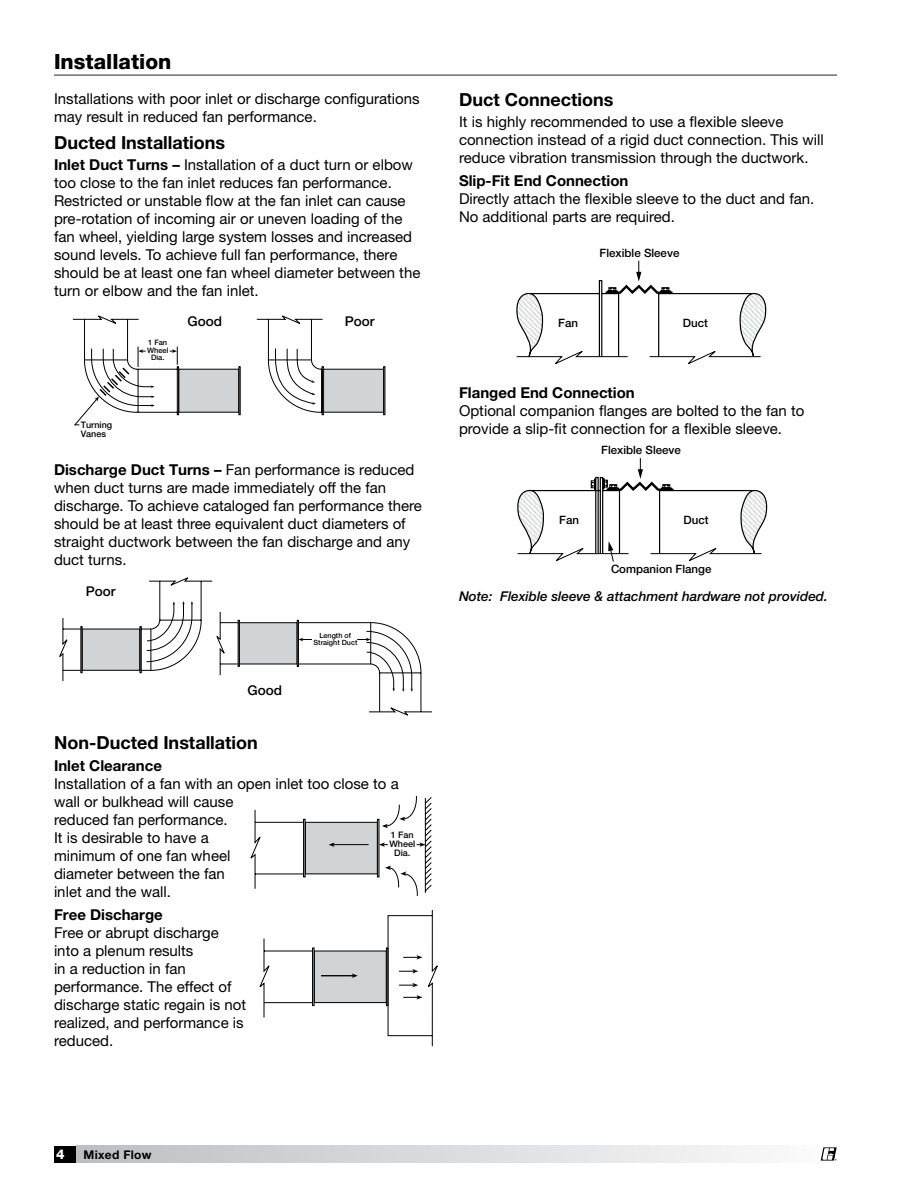
<style>
.page{position:relative;width:918px;height:1188px;background:#fff}
.page>*{position:absolute;margin:0;border:0;box-sizing:border-box;transform-origin:0 0}
.t1{font:800 21px "Helvetica Neue LT Std";color:#000}
.t2{font:700 18px "Helvetica Neue LT Std";color:#000}
.t3{font:500 18px "Helvetica Neue LT Std";color:#000}
.t4{font:500 17.25px "Helvetica Neue LT Std";color:#000}
.t5{font:15px/18px "Helvetica Neue LT Std";color:#000}
.t6{font:700 15px "Helvetica Neue LT Std";color:#000}
.t7{font:italic 500 13.5px "Helvetica Neue LT Std";color:#000}
.t8{font:500 13.5px "Helvetica Neue LT Std";color:#000}
.t9{font:800 13.5px "Helvetica Neue LT Std";color:#fff}
.t10{font:700 12px "Helvetica Neue LT Std";letter-spacing:.025em;color:#000}
.t11{font:500 11.55px "Helvetica Neue LT Std";color:#000}
.t12{font:500 9px/9px "Helvetica Neue LT Std";color:#000}
.t13{font:500 7.5px/7.5px "Helvetica Neue LT Std";color:#000;text-align:center}
.t14{font:500 7.2px/14.4px "Helvetica Neue LT Std";color:#000;text-align:center}
.s1{font-weight:700}
</style>
<div class="page">
<div style="left:54px;top:1146px;width:32px;height:17px;background:#000"></div>
<div style="left:77px;top:1146px;width:760px;height:17px;background:linear-gradient(to right,#bcbec1,#fcfcfc)"></div>
<svg style="left:821px;top:1147px;width:16px;height:14px"></svg>
<svg style="left:516px;top:261px;width:251px;height:103px"></svg>
<svg style="left:517px;top:458px;width:250px;height:104px"></svg>
<div style="left:178px;top:369px;width:61px;height:44px;background:#d1d3d4"></div>
<div style="left:238px;top:366px;width:3px;height:49px;border:1px solid #000"></div>
<div style="left:323px;top:369px;width:61px;height:44px;background:#d1d3d4"></div>
<div style="left:383px;top:366px;width:2px;height:49px;background:#d1d3d4;border:1px solid #000"></div>
<svg style="left:256px;top:315px;width:68px;height:100px"></svg>
<svg style="left:73px;top:315px;width:106px;height:111px"></svg>
<hr style="left:54px;top:74px;width:783px;height:2px;background:#6d6e71">
<svg style="left:59px;top:577px;width:373px;height:139px"></svg>
<svg style="left:259px;top:910px;width:179px;height:136px"></svg>
<div style="left:305px;top:822px;width:72px;height:52px;background:#d1d3d4"></div>
<div style="left:305px;top:822px;width:73px;height:52px;border:1px solid #000"></div>
<div style="left:377px;top:819px;width:2px;height:58px;border:1px solid #000"></div>
<svg style="left:250px;top:809px;width:56px;height:80px"></svg>
<hr style="left:333px;top:844px;width:36px;height:1px;background:#000">
<svg style="left:329px;top:842px;width:6px;height:5px"></svg>
<svg style="left:379px;top:796px;width:53px;height:101px"></svg>
<h1 class="t1" style="left:54px;top:49px;width:119px">Installation</h1>
<p class="t5" style="left:54px;top:89px;width:367px">Installations with poor inlet or discharge configurations may result in reduced fan performance.</p>
<p class="t2" style="left:54px;top:131px;width:173px">Ducted Installations</p>
<p class="t5" style="left:54px;top:155px;width:368px"><span class="s1">Inlet Duct Turns –</span> Installation of a duct turn or elbow too close to the fan inlet reduces fan performance.<br>Restricted or unstable flow at the fan inlet can cause pre-rotation of incoming air or uneven loading of the fan wheel, yielding large system losses and increased sound levels. To achieve full fan performance, there should be at least one fan wheel diameter between the turn or elbow and the fan inlet.</p>
<p class="t13" style="left:379px;top:93px;width:47px">Straight Duct</p>
<p class="t3" style="left:313px;top:181px;width:48px">Good</p>
<p class="t12" style="left:81px;top:420px;width:33px">Turning<br>Vanes</p>
<p class="t13" style="left:147px;top:339px;width:23px">1 Fan<br>Wheel<br>Dia.</p>
<p class="t8" style="left:188px;top:313px;width:36px">Good</p>
<p class="t8" style="left:345px;top:313px;width:31px">Poor</p>
<p class="t5" style="left:54px;top:461px;width:369px"><span class="s1">Discharge Duct Turns –</span> Fan performance is reduced when duct turns are made immediately off the fan discharge. To achieve cataloged fan performance there should be at least three equivalent duct diameters of straight ductwork between the fan discharge and any duct turns.</p>
<p class="t3" style="left:142px;top:465px;width:48px">Good</p>
<p class="t3" style="left:324px;top:463px;width:41px">Poor</p>
<p class="t4" style="left:253px;top:471px;width:40px">Poor</p>
<p class="t14" style="left:139px;top:535px;width:20px">1 Fan</p>
<p class="t4" style="left:96px;top:547px;width:40px">Poor</p>
<p class="t8" style="left:86px;top:583px;width:31px">Poor</p>
<p class="t8" style="left:248px;top:682px;width:36px">Good</p>
<p class="t14" style="left:314px;top:632px;width:45px;line-height:7.2px">Length of<br>Straight Duct</p>
<p class="t2" style="left:54px;top:732px;width:205px">Non-Ducted Installation</p>
<p class="t6" style="left:54px;top:756px;width:110px">Inlet Clearance</p>
<p class="t5" style="left:54px;top:774px;width:346px">Installation of a fan with an open inlet too close to a wall or bulkhead will cause<br>reduced fan performance.<br>It is desirable to have a<br>minimum of one fan wheel<br>diameter between the fan<br>inlet and the wall.</p>
<p class="t6" style="left:54px;top:905px;width:110px">Free Discharge</p>
<p class="t5" style="left:54px;top:924px;width:194px">Free or abrupt discharge into a plenum results<br>in a reduction in fan performance. The effect of discharge static regain is not realized, and performance is reduced.</p>
<p class="t4" style="left:93px;top:799px;width:46px">Good</p>
<p class="t12" style="left:389px;top:830px;width:27px;text-align:center">1 Fan<br>Wheel<br>Dia.</p>
<p class="t14" style="left:92px;top:871px;width:20px">1 Fan<br>Dia.</p>
<p class="t4" style="left:87px;top:996px;width:46px">Good</p>
<p class="t2" style="left:459px;top:88px;width:156px">Duct Connections</p>
<p class="t5" style="left:459px;top:112px;width:366px">It is highly recommended to use a flexible sleeve connection instead of a rigid duct connection. This will reduce vibration transmission through the ductwork.</p>
<p class="t6" style="left:459px;top:172px;width:171px">Slip-Fit End Connection</p>
<p class="t5" style="left:459px;top:190px;width:357px">Directly attach the flexible sleeve to the duct and fan.<br>No additional parts are required.</p>
<p class="t11" style="left:600px;top:246px;width:81px">Flexible Sleeve</p>
<p class="t11" style="left:558px;top:316px;width:21px">Fan</p>
<p class="t11" style="left:683px;top:316px;width:27px">Duct</p>
<p class="t6" style="left:459px;top:383px;width:177px">Flanged End Connection</p>
<p class="t5" style="left:459px;top:401px;width:347px">Optional companion flanges are bolted to the fan to provide a slip-fit connection for a flexible sleeve.</p>
<p class="t11" style="left:602px;top:416px;width:81px">Flexible Sleeve</p>
<p class="t11" style="left:601px;top:443px;width:81px">Flexible Sleeve</p>
<p class="t11" style="left:559px;top:513px;width:21px">Fan</p>
<p class="t11" style="left:684px;top:513px;width:27px">Duct</p>
<p class="t11" style="left:611px;top:562px;width:102px">Companion Flange</p>
<p class="t7" style="left:459px;top:588px;width:370px">Note: Flexible sleeve &amp; attachment hardware not provided.</p>
<p class="t9" style="left:56px;top:1146px;width:10px">4</p>
<p class="t10" style="left:84px;top:1147px;width:69px">Mixed Flow</p>
</div>
